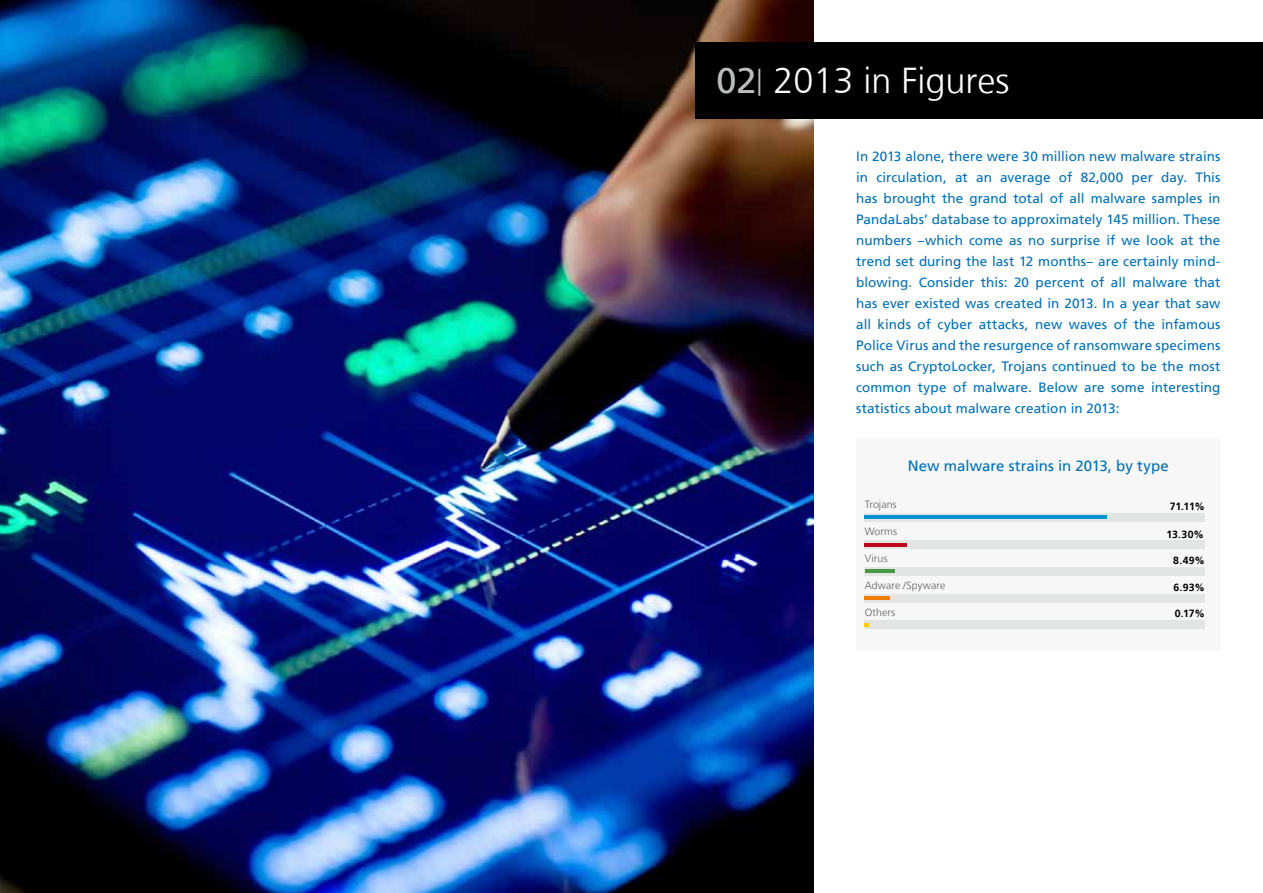
<style>
.page{position:relative;width:1263px;height:893px;background:#fff}
.page>*{position:absolute;margin:0;border:0;box-sizing:border-box;transform-origin:0 0}
.t1{font:300 36px "Frutiger LT";color:#fff}
.t2{font:15px "Frutiger LT";letter-spacing:-.005em;color:#006fb4}
.t3{font:13.5px/21px "Frutiger LT";letter-spacing:.005em;color:#006fb4;text-align:justify}
.t4{font:300 10.5px "Frutiger LT";letter-spacing:.01em;color:#5f6062}
.t5{font:700 10.5px "Frutiger LT";color:#000}
.s1{font-weight:400;color:#bbbdbe}
.s2{font-size:27px;color:#bbbdbe}
</style>
<div class="page">
<img style="left:0;top:0;width:813px;height:893px">
<div style="left:695px;top:43px;width:568px;height:76px;background:#000"></div>
<div style="left:856px;top:438px;width:364px;height:213px;background:#f7f7f7"></div>
<div style="left:865px;top:513px;width:340px;height:8px;background:#e3e4e4"></div>
<hr style="left:865px;top:515px;width:242px;height:4px;background:#0093d2">
<div style="left:865px;top:540px;width:340px;height:9px;background:#e3e4e4"></div>
<hr style="left:865px;top:543px;width:42px;height:3px;background:#c00418">
<div style="left:865px;top:567px;width:340px;height:8px;background:#e3e4e4"></div>
<hr style="left:865px;top:569px;width:29px;height:4px;background:#469843">
<div style="left:865px;top:594px;width:340px;height:9px;background:#e3e4e4"></div>
<hr style="left:865px;top:597px;width:25px;height:3px;background:#ee7f00">
<div style="left:865px;top:621px;width:340px;height:8px;background:#e3e4e4"></div>
<svg style="left:865px;top:623px;width:4px;height:4px"></svg>
<h1 class="t1" style="left:716px;top:60px;width:294px"><span class="s1">02</span><span class="s2">|</span> 2013 in Figures</h1>
<p class="t3" style="left:856px;top:146px;width:366px">In 2013 alone, there were 30 million new malware strains in circulation, at an average of 82,000 per day. This has brought the grand total of all malware samples in PandaLabs’ database to approximately 145 million. These numbers –which come as no surprise if we look at the trend set during the last 12 months– are certainly mind&shy;blowing. Consider this: 20 percent of all malware that has ever existed was created in 2013. In a year that saw all kinds of cyber attacks, new waves of the infamous Police Virus and the resurgence of ransomware specimens such as CryptoLocker, Trojans continued to be the most common type of malware. Below are some interesting statistics about malware creation in 2013:</p>
<p class="t2" style="left:908px;top:456px;width:262px">N ew malware strains in 2013, by type</p>
<p class="t4" style="left:865px;top:498px;width:34px">Trojans</p>
<p class="t4" style="left:865px;top:525px;width:34px">Worms</p>
<p class="t4" style="left:865px;top:552px;width:24px">Virus</p>
<p class="t4" style="left:865px;top:579px;width:82px">Adware /Spyware</p>
<p class="t4" style="left:865px;top:606px;width:32px">Others</p>
<p class="t5" style="left:1170px;top:500px;width:37px">71.11%</p>
<p class="t5" style="left:1166px;top:528px;width:39px">13.30%</p>
<p class="t5" style="left:1173px;top:554px;width:33px">8.49%</p>
<p class="t5" style="left:1173px;top:581px;width:33px">6.93%</p>
<p class="t5" style="left:1175px;top:607px;width:32px">0.17%</p>
</div>
